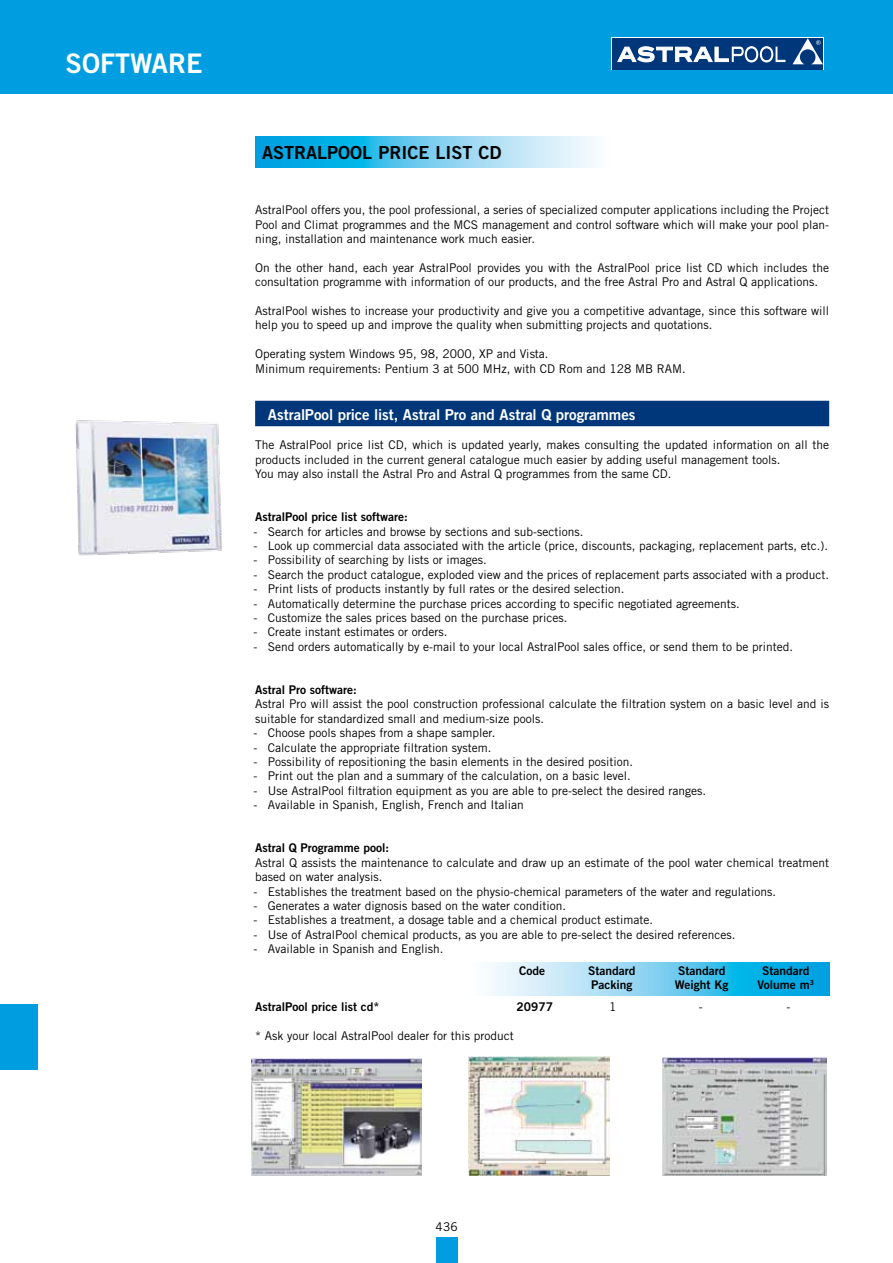
<style>
.page{position:relative;width:893px;height:1263px;background:#fff}
.page>*{position:absolute;margin:0;border:0;box-sizing:border-box;transform-origin:0 0}
.t1{font:27px "Trade Gothic Bold Two";color:#fff}
.t2{font:18px "Trade Gothic Bold Two";letter-spacing:.11em;color:#000}
.t3{font:15px "Trade Gothic Bold Two";letter-spacing:-.005em;color:#fff}
.t4{font:12px/14.4px "Trade Gothic";color:#000}
.t5{font:12px "Trade Gothic Bold Two";color:#000}
</style>
<div class="page">
<div style="left:0;top:0;width:893px;height:94px;background:#009ee0"></div>
<div style="left:436px;top:1237px;width:21px;height:26px;background:#009ee0"></div>
<div style="left:612px;top:38px;width:180px;height:32px;background:#00377a"></div>
<svg style="left:792px;top:64px;width:31px;height:6px"></svg>
<svg style="left:792px;top:38px;width:31px;height:26px"></svg>
<svg style="left:617px;top:46px;width:168px;height:16px"></svg>
<div style="left:0;top:1004px;width:38px;height:65px;background:#009ee0"></div>
<div style="left:255px;top:401px;width:574px;height:25px;background:#00377a"></div>
<img style="left:468px;top:1056px;width:141px;height:119px">
<img style="left:663px;top:1058px;width:163px;height:117px">
<img style="left:251px;top:1058px;width:170px;height:117px">
<img style="left:75px;top:420px;width:147px;height:136px">
<svg style="left:490px;top:962px;width:339px;height:33px;background:#71cdef"></svg>
<svg style="left:256px;top:137px;width:340px;height:30px;background:#6bcbee"></svg>
<h1 class="t1" style="left:66px;top:46px;width:139px">Software</h1>
<h2 class="t2" style="left:262px;top:141px;width:241px">AstralPool price list cd</h2>
<p class="t4" style="left:255px;top:203px;width:576px;text-align:justify">AstralPool offers you, the pool professional, a series of specialized computer applications including the Project Pool and Climat programmes and the MCS management and control software which will make your pool plan&shy;ning, installation and maintenance work much easier.</p>
<p class="t4" style="left:255px;top:260px;width:575px">On the other hand, each year AstralPool provides you with the AstralPool price list CD which includes the consultation programme with information of our products, and the free Astral Pro and Astral Q applications.</p>
<p class="t4" style="left:255px;top:303px;width:575px">AstralPool wishes to increase your productivity and give you a competitive advantage, since this software will help you to speed up and improve the quality when submitting projects and quotations.</p>
<p class="t4" style="left:255px;top:347px;width:432px">Operating system Windows 95, 98, 2000, XP and Vista.<br>Minimum requirements: Pentium 3 at 500 MHz, with CD Rom and 128 MB RAM.</p>
<p class="t3" style="left:268px;top:405px;width:369px">AstralPool price list, Astral Pro and Astral Q programmes</p>
<p class="t4" style="left:255px;top:437px;width:576px">The AstralPool price list CD, which is updated yearly, makes consulting the updated information on all the products included in the current general catalogue much easier by adding useful management tools.<br>You may also install the Astral Pro and Astral Q programmes from the same CD.</p>
<p class="t5" style="left:255px;top:509px;width:154px">AstralPool price list software:</p>
<p class="t4" style="left:254px;top:524px;width:331px">- Search for articles and browse by sections and sub-sections.</p>
<p class="t4" style="left:254px;top:538px;width:576px">- Look up commercial data associated with the article (price, discounts, packaging, replacement parts, etc.).</p>
<p class="t4" style="left:254px;top:553px;width:235px">- Possibility of searching by lists or images.</p>
<p class="t4" style="left:254px;top:567px;width:577px">- Search the product catalogue, exploded view and the prices of replacement parts associated with a product.</p>
<p class="t4" style="left:254px;top:581px;width:372px">- Print lists of products instantly by full rates or the desired selection.</p>
<p class="t4" style="left:254px;top:596px;width:488px">- Automatically determine the purchase prices according to specific negotiated agreements.</p>
<p class="t4" style="left:254px;top:610px;width:315px">- Customize the sales prices based on the purchase prices.</p>
<p class="t4" style="left:254px;top:625px;width:195px">- Create instant estimates or orders.</p>
<p class="t4" style="left:254px;top:639px;width:541px">- Send orders automatically by e-mail to your local AstralPool sales office, or send them to be printed.</p>
<p class="t5" style="left:255px;top:682px;width:103px">Astral Pro software:</p>
<p class="t4" style="left:255px;top:697px;width:576px">Astral Pro will assist the pool construction professional calculate the filtration system on a basic level and is suitable for standardized small and medium-size pools.</p>
<p class="t4" style="left:254px;top:725px;width:243px">- Choose pools shapes from a shape sampler.</p>
<p class="t4" style="left:254px;top:740px;width:239px">- Calculate the appropriate filtration system.</p>
<p class="t4" style="left:254px;top:754px;width:381px">- Possibility of repositioning the basin elements in the desired position.</p>
<p class="t4" style="left:254px;top:769px;width:379px">- Print out the plan and a summary of the calculation, on a basic level.</p>
<p class="t4" style="left:254px;top:783px;width:454px">- Use AstralPool filtration equipment as you are able to pre-select the desired ranges.</p>
<p class="t4" style="left:254px;top:797px;width:272px">- Available in Spanish, English, French and Italian</p>
<p class="t5" style="left:255px;top:841px;width:135px">Astral Q Programme pool:</p>
<p class="t4" style="left:255px;top:855px;width:575px">Astral Q assists the maintenance to calculate and draw up an estimate of the pool water chemical treatment based on water analysis.</p>
<p class="t4" style="left:254px;top:884px;width:524px">- Establishes the treatment based on the physio-chemical parameters of the water and regulations.</p>
<p class="t4" style="left:254px;top:898px;width:314px">- Generates a water dignosis based on the water condition.</p>
<p class="t4" style="left:254px;top:913px;width:401px">- Establishes a treatment, a dosage table and a chemical product estimate.</p>
<p class="t4" style="left:254px;top:927px;width:483px">- Use of AstralPool chemical products, as you are able to pre-select the desired references.</p>
<p class="t4" style="left:254px;top:941px;width:191px">- Available in Spanish and English.</p>
<p class="t5" style="left:519px;top:963px;width:28px">Code</p>
<p class="t5" style="left:588px;top:963px;width:49px">Standard</p>
<p class="t5" style="left:678px;top:963px;width:49px">Standard</p>
<p class="t5" style="left:762px;top:963px;width:49px">Standard</p>
<p class="t5" style="left:591px;top:977px;width:69px">Packing W</p>
<p class="t5" style="left:684px;top:977px;width:46px">eight Kg</p>
<p class="t5" style="left:757px;top:977px;width:58px">Volume m<sup>3</sup></p>
<p class="t5" style="left:255px;top:999px;width:126px">AstralPool price list cd*</p>
<p class="t5" style="left:516px;top:999px;width:38px">20977</p>
<p class="t4" style="left:609px;top:999px;width:9px">1</p>
<p class="t4" style="left:699px;top:999px;width:5px">-</p>
<p class="t4" style="left:786px;top:999px;width:5px">-</p>
<p class="t4" style="left:255px;top:1028px;width:260px">* Ask your local AstralPool dealer for this product</p>
<p class="t4" style="left:436px;top:1220px;width:24px">436</p>
</div>
